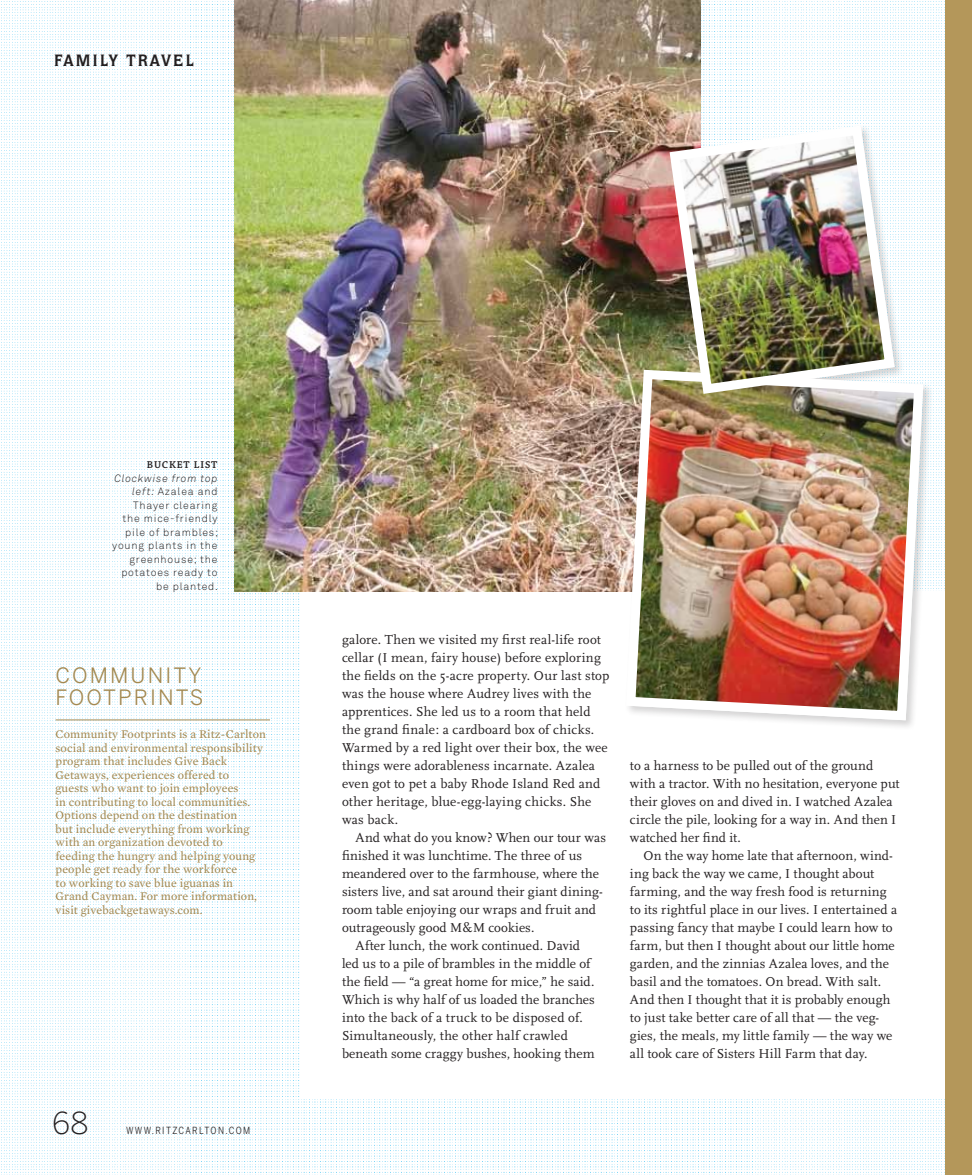
<style>
.page{position:relative;width:972px;height:1175px;background:#fff}
.page>*{position:absolute;margin:0;border:0;box-sizing:border-box;transform-origin:0 0}
.t1{font:300 30px "Benton Sans";color:#231f20}
.t2{font:21px/22.5px "Benton Sans";letter-spacing:.1em;color:#a38951}
.t3{font:700 16.5px "Quorum Std";letter-spacing:.12em;color:#231f20}
.t4{font:13.5px/18px "Scala";letter-spacing:.01em;color:#231f20}
.t5{font:12px/13.5px "Mercury Text G2";letter-spacing:.01em;color:#a38951}
.t6{font:300 10.5px/13.5px "Akkurat";letter-spacing:.08em;color:#231f20;text-align:right}
.t7{font:600 10.5px "Chaparral Pro";letter-spacing:.085em;color:#231f20}
.t8{font:9.75px "Benton Sans Cond";letter-spacing:.14em;color:#231f20}
.s1{font-style:italic}
</style>
<div class="page">
<img style="left:1px;top:0;width:944px;height:1173px">
<div style="left:301px;top:591px;width:644px;height:507px;background:#fff"></div>
<img style="left:234px;top:0;width:466px;height:591px">
<hr style="left:56px;top:719px;width:214px;height:1px;background:#a38951">
<div style="left:945px;top:0;width:27px;height:1174px;background:#b4975a"></div>
<img style="left:621px;top:365px;width:307px;height:360px">
<img style="left:665px;top:120px;width:235px;height:279px">
<p class="t3" style="left:54px;top:50px;width:141px">FAMILY TRAVEL</p>
<p class="t7" style="left:147px;top:459px;width:72px">BUCKET LIST</p>
<p class="t6" style="left:112px;top:471px;width:107px"><span class="s1">Clockwise from top left:</span> Azalea and<br>Thayer clearing<br>the mice-friendly pile of brambles; young plants in the greenhouse; the potatoes ready to be planted.</p>
<h2 class="t2" style="left:56px;top:664px;width:147px">COMMUNITY<br>FOOTPRINTS</h2>
<p class="t5" style="left:56px;top:727px;width:212px">Community Footprints is a Ritz-Carlton social and environmental responsibility program that includes Give Back Getaways, experiences offered to<br>guests who want to join employees<br>in contributing to local communities.<br>Options depend on the destination<br>but include everything from working with an organization devoted to<br>feeding the hungry and helping young people get ready for the workforce<br>to working to save blue iguanas in Grand Cayman. For more information, visit givebackgetaways.com.</p>
<h1 class="t1" style="left:52px;top:1105px;width:38px">68</h1>
<p class="t8" style="left:126px;top:1125px;width:126px">WWW.RITZCARLTON.COM</p>
<p class="t4" style="left:342px;top:630px;width:269px">galore. Then we visited my first real-life root cellar (I mean, fairy house) before exploring the fields on the 5-acre property. Our last stop was the house where Audrey lives with the apprentices. She led us to a room that held the grand finale: a cardboard box of chicks.<br>Warmed by a red light over their box, the wee things were adorableness incarnate. Azalea even got to pet a baby Rhode Island Red and other heritage, blue-egg-laying chicks. She was back.</p>
<p class="t4" style="left:356px;top:828px;width:252px">And what do you know? When our tour was</p>
<p class="t4" style="left:342px;top:846px;width:242px">finished it was lunchtime. The three of us</p>
<p class="t4" style="left:342px;top:864px;width:259px">meandered over to the farmhouse, where the</p>
<p class="t4" style="left:342px;top:882px;width:262px">sisters live, and sat around their giant dining-</p>
<p class="t4" style="left:342px;top:900px;width:256px">room table enjoying our wraps and fruit and</p>
<p class="t4" style="left:342px;top:918px;width:194px">outrageously good M&amp;M cookies.</p>
<p class="t4" style="left:356px;top:936px;width:226px">After lunch, the work continued. David</p>
<p class="t4" style="left:342px;top:954px;width:250px">led us to a pile of brambles in the middle of</p>
<p class="t4" style="left:342px;top:972px;width:254px">the field — “a great home for mice,” he said.</p>
<p class="t4" style="left:342px;top:990px;width:254px">Which is why half of us loaded the branches</p>
<p class="t4" style="left:342px;top:1008px;width:242px">into the back of a truck to be disposed of.</p>
<p class="t4" style="left:342px;top:1026px;width:228px">Simultaneously, the other half crawled</p>
<p class="t4" style="left:342px;top:1044px;width:254px">beneath some craggy bushes, hooking them</p>
<p class="t4" style="left:630px;top:756px;width:271px">to a harness to be pulled out of the ground with a tractor. With no hesitation, everyone put their gloves on and dived in. I watched Azalea circle the pile, looking for a way in. And then I watched her find it.</p>
<p class="t4" style="left:630px;top:846px;width:269px;text-indent:14px">On the way home late that afternoon, wind&shy;ing back the way we came, I thought about farming, and the way fresh food is returning to its rightful place in our lives. I entertained a passing fancy that maybe I could learn how to farm, but then I thought about our little home garden, and the zinnias Azalea loves, and the basil and the tomatoes. On bread. With salt.<br>And then I thought that it is probably enough to just take better care of all that — the veg&shy;gies, the meals, my little family — the way we all took care of Sisters Hill Farm that day.</p>
</div>
